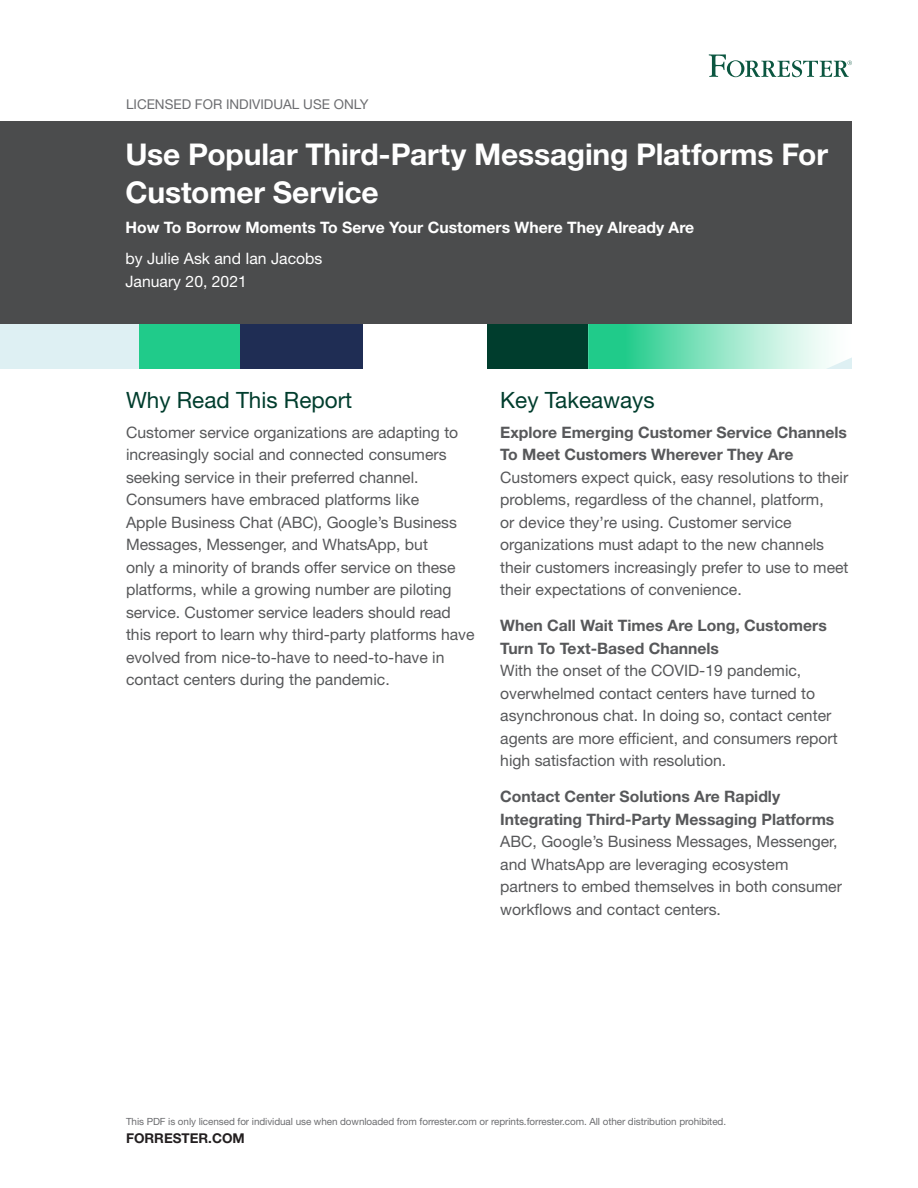
<style>
.page{position:relative;width:918px;height:1188px;background:#fff}
.page>*{position:absolute;margin:0;border:0;box-sizing:border-box;transform-origin:0 0}
.Cover_-_Title{font:700 30px/37.5px "Helvetica Neue LT Std";letter-spacing:-.005em;color:#fff}
.WhyReadTitle{font:22.5px "Helvetica Neue LT Std";color:#003d2d}
.KeyTakeawaysHeader{font:22.5px "Helvetica Neue LT Std";color:#003d2d}
.KeyTakeawaysText{font:15.75px/22.5px "Helvetica Neue LT Std";color:#57585a}
.WhyReadBody{font:15.75px/22.5px "Helvetica Neue LT Std";color:#57585a}
.KeyTakeawaysTitle{font:700 15.75px/22.5px "Helvetica Neue LT Std";color:#57585a}
.Cover_-_Subtitle{font:700 15.75px "Helvetica Neue LT Std";color:#fff}
.Cover_-_Author{font:15.75px "Helvetica Neue LT Std";color:#fff}
.Cover_-_Date{font:15.75px "Helvetica Neue LT Std";color:#fff}
.t1{font:13.5px "Helvetica Neue LT Std";color:#6c6d70}
.t2{font:700 13.5px "Helvetica Neue LT Std";color:#231f20}
.t3{font:9.9px "Helvetica Neue LT Std";letter-spacing:-.005em;color:#6c6d70}
</style>
<div class="page">
<div style="left:0;top:122px;width:852px;height:202px;background:#4b4c4d"></div>
<div style="left:0;top:324px;width:852px;height:45px;background:#def0f3"></div>
<div style="left:364px;top:324px;width:224px;height:45px;background:#003d2d"></div>
<div style="left:139px;top:324px;width:225px;height:45px;background:#20cb8a"></div>
<div style="left:240px;top:324px;width:124px;height:45px;background:#1f2d54"></div>
<div style="left:364px;top:324px;width:123px;height:45px;background:#fff"></div>
<svg style="left:588px;top:324px;width:264px;height:45px"></svg>
<svg style="left:709px;top:54px;width:143px;height:23px"></svg>
<p class="t1" style="left:126px;top:96px;width:244px">LICENSED FOR INDIVIDUAL USE ONLY</p>
<p class="Cover_-_Title" style="left:125px;top:135px;width:704px">Use Popular Third-Party Messaging Platforms For<br>Customer Service</p>
<p class="Cover_-_Subtitle" style="left:125px;top:218px;width:570px">How To Borrow Moments To Serve Your Customers Where They Already Are</p>
<p class="Cover_-_Author" style="left:125px;top:249px;width:198px">by Julie Ask and Ian Jacobs</p>
<p class="Cover_-_Date" style="left:125px;top:272px;width:123px">January 20, 2021</p>
<h1 class="WhyReadTitle" style="left:126px;top:386px;width:228px">Why Read This Report</h1>
<p class="WhyReadBody" style="left:126px;top:421px;width:350px">Customer service organizations are adapting to increasingly social and connected consumers seeking service in their preferred channel.<br>Consumers have embraced platforms like<br>Apple Business Chat (ABC), Google’s Business Messages, Messenger, and WhatsApp, but<br>only a minority of brands offer service on these platforms, while a growing number are piloting service. Customer service leaders should read this report to learn why third-party platforms have evolved from nice-to-have to need-to-have in contact centers during the pandemic.</p>
<h1 class="KeyTakeawaysHeader" style="left:500px;top:386px;width:156px">Key Takeaways</h1>
<h2 class="KeyTakeawaysTitle" style="left:500px;top:420px;width:348px">Explore Emerging Customer Service Channels<br>To Meet Customers Wherever They Are</h2>
<p class="KeyTakeawaysText" style="left:500px;top:466px;width:350px">Customers expect quick, easy resolutions to their problems, regardless of the channel, platform,<br>or device they’re using. Customer service organizations must adapt to the new channels their customers increasingly prefer to use to meet their expectations of convenience.</p>
<h2 class="KeyTakeawaysTitle" style="left:500px;top:614px;width:328px">When Call Wait Times Are Long, Customers<br>Turn To Text-Based Channels</h2>
<p class="KeyTakeawaysText" style="left:500px;top:659px;width:339px">With the onset of the COVID-19 pandemic, overwhelmed contact centers have turned to asynchronous chat. In doing so, contact center agents are more efficient, and consumers report high satisfaction with resolution.</p>
<h2 class="KeyTakeawaysTitle" style="left:500px;top:785px;width:336px">Contact Center Solutions Are Rapidly<br>Integrating Third-Party Messaging Platforms</h2>
<p class="KeyTakeawaysText" style="left:500px;top:830px;width:343px">ABC, Google’s Business Messages, Messenger, and WhatsApp are leveraging ecosystem partners to embed themselves in both consumer workflows and contact centers.</p>
<p class="t3" style="left:126px;top:1115px;width:602px">This PDF is only licensed for individual use when downloaded from forrester.com or reprints.forrester.com. All other distribution prohibited.</p>
<p class="t2" style="left:126px;top:1130px;width:120px">FORRESTER.COM</p>
</div>
